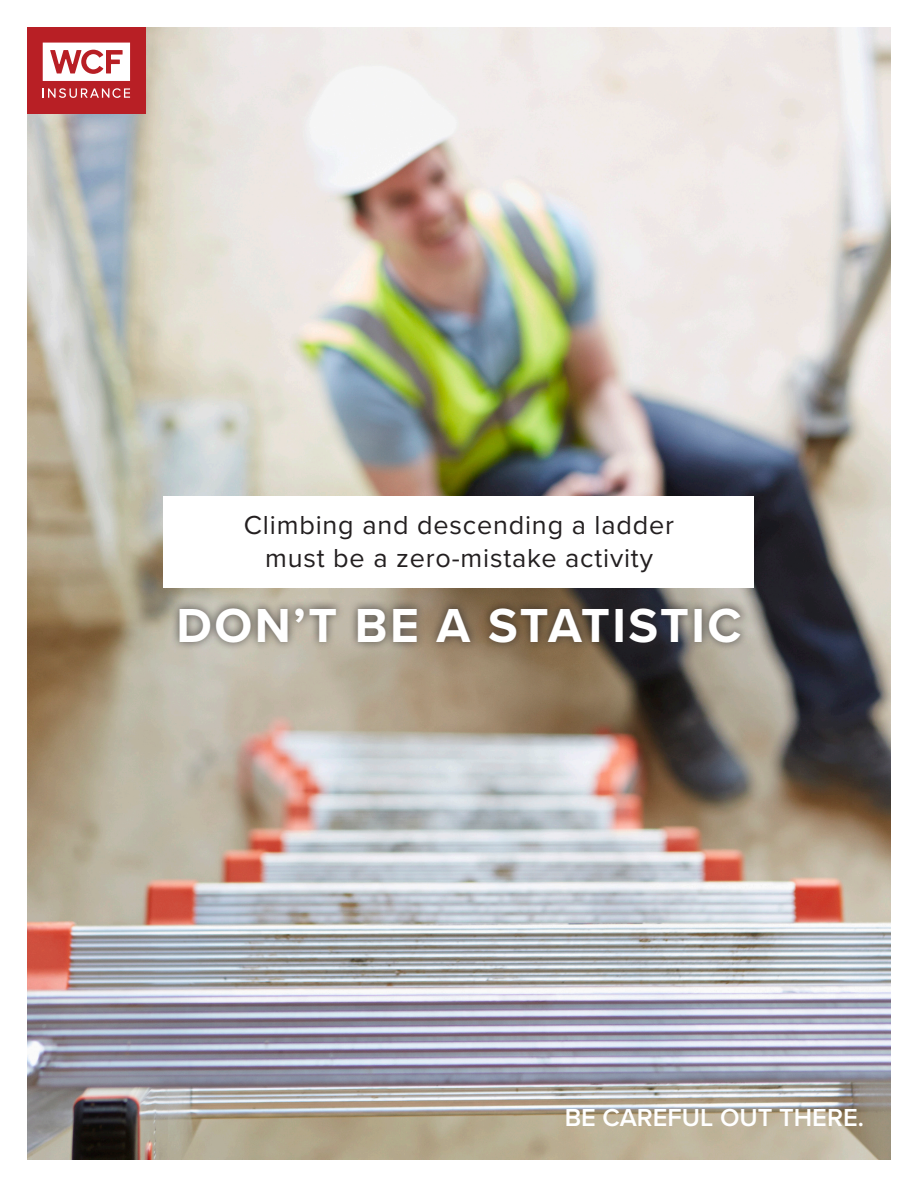
<style>
.page{position:relative;width:918px;height:1188px;background:#fff}
.page>*{position:absolute;margin:0;border:0;box-sizing:border-box;transform-origin:0 0}
.t1{font:700 49.5px "Proxima Nova";letter-spacing:.05em;color:#fff}
.t2{font:27px/33px "Proxima Nova";letter-spacing:.03em;color:#231f20;text-align:center}
.t3{font:600 25.5px "Proxima Nova";color:#fff}
</style>
<div class="page">
<img style="left:27px;top:27px;width:864px;height:1133px">
<div style="left:163px;top:496px;width:591px;height:92px;background:#fff"></div>
<div style="left:170px;top:599px;width:579px;height:52px;background:#231f20;opacity:.75"></div>
<div style="left:27px;top:27px;width:119px;height:86px;background:#b81f25"></div>
<svg style="left:43px;top:88px;width:87px;height:10px"></svg>
<svg style="left:43px;top:43px;width:87px;height:38px"></svg>
<p class="t2" style="left:244px;top:507px;width:432px">Climbing and descending a ladder must be a zero-mistake activity</p>
<p class="t1" style="left:176px;top:588px;width:567px">DON’T BE A STATISTIC</p>
<p class="t3" style="left:565px;top:1098px;width:301px">BE CAREFUL OUT THERE.</p>
</div>
